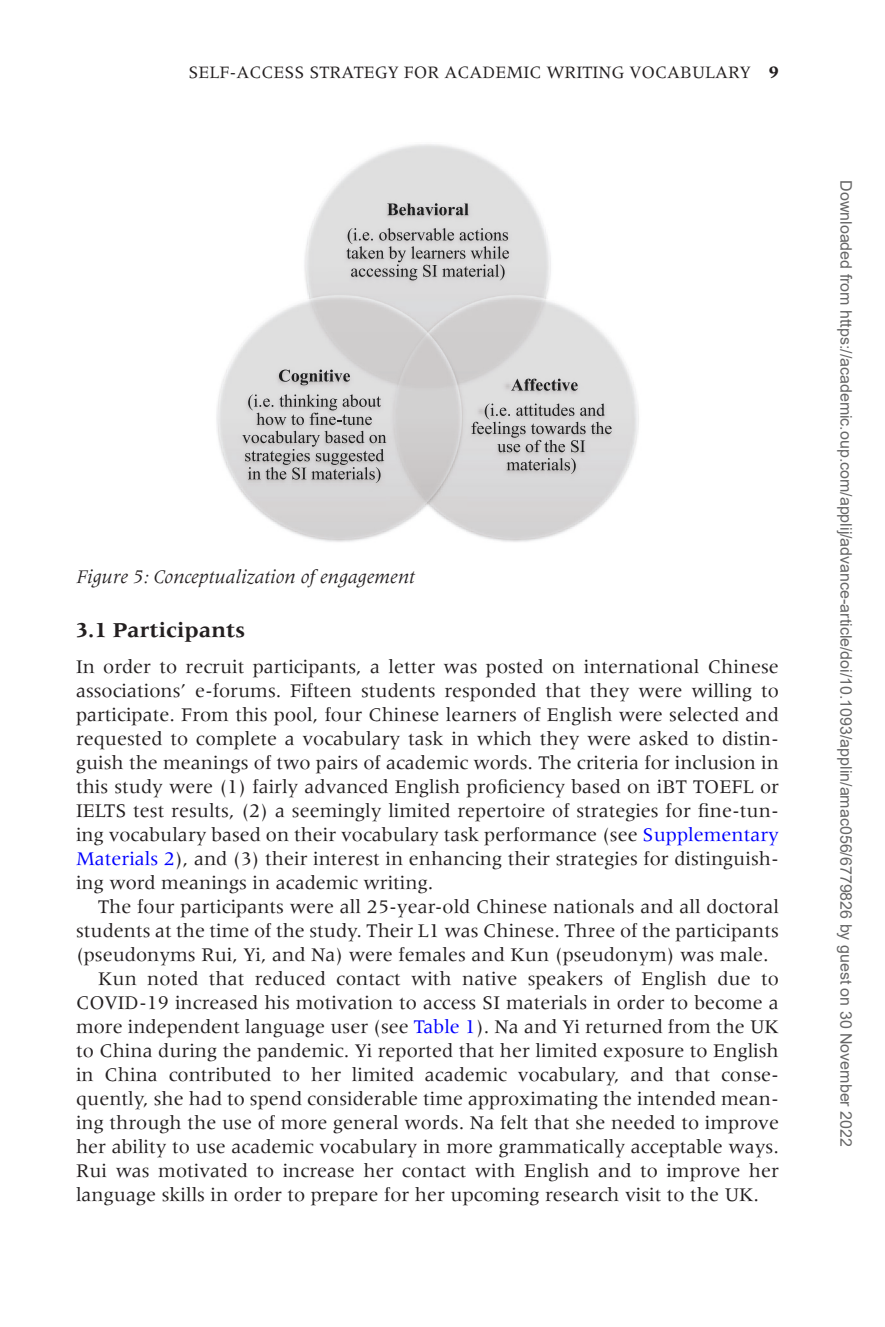
<style>
.page{position:relative;width:885px;height:1327px;background:#fff}
.page>*{position:absolute;margin:0;border:0;box-sizing:border-box;transform-origin:0 0}
.HeadB{font:700 22px "Meridien LT Std";color:#231f20}
.TextInd{font:20px/24px "Meridien LT Std";color:#231f20;text-align:justify}
.Text{font:20px/24px "Meridien LT Std";color:#231f20;text-align:justify}
.FigCapt{font:italic 20px "Meridien LT Std";color:#231f20}
.t1{font:18px "Meridien LT Std";color:#231f20}
.t2{font:16px "Arial";color:#666}
.s1{font-weight:700}
.s2{color:#00f}
</style>
<div class="page">
<img style="left:216px;top:144px;width:423px;height:398px">
<svg style="left:387px;top:203px;width:81px;height:12px"></svg>
<svg style="left:346px;top:228px;width:163px;height:52px;background:#b8b8b8"></svg>
<svg style="left:511px;top:379px;width:66px;height:12px"></svg>
<svg style="left:471px;top:403px;width:140px;height:49px;background:#bbbabb"></svg>
<svg style="left:506px;top:458px;width:69px;height:16px"></svg>
<svg style="left:279px;top:369px;width:71px;height:16px"></svg>
<svg style="left:248px;top:394px;width:133px;height:31px;background:#b7b6b7"></svg>
<svg style="left:242px;top:431px;width:144px;height:52px;background:#b4b3b3"></svg>
<p class="t1" style="left:188px;top:62px;width:592px">SELF-ACCESS STRATEGY FOR ACADEMIC WRITING VOCABULARY <span class="s1">9</span></p>
<p class="FigCapt" style="left:76px;top:566px;width:340px">Figure 5: Conceptualization of engagement</p>
<h3 class="HeadB" style="left:76px;top:617px;width:171px">3.1 Participants</h3>
<p class="Text" style="left:76px;top:654px;width:704px">In order to recruit participants, a letter was posted on international Chinese associations’ e-forums. Fifteen students responded that they were willing to participate. From this pool, four Chinese learners of English were selected and requested to complete a vocabulary task in which they were asked to distin&shy;guish the meanings of two pairs of academic words. The criteria for inclusion in this study were (1) fairly advanced English proficiency based on iBT TOEFL or IELTS test results, (2) a seemingly limited repertoire of strategies for fine-tun&shy;ing vocabulary based on their vocabulary task performance (see <span class="s2">Supplementary Materials 2</span>), and (3) their interest in enhancing their strategies for distinguish&shy;ing word meanings in academic writing.</p>
<p class="TextInd" style="left:76px;top:894px;width:704px;text-indent:22px">The four participants were all 25-year-old Chinese nationals and all doctoral students at the time of the study. Their L1 was Chinese. Three of the participants (pseudonyms Rui, Yi, and Na) were females and Kun (pseudonym) was male.</p>
<p class="TextInd" style="left:76px;top:966px;width:704px;text-indent:22px">Kun noted that reduced contact with native speakers of English due to COVID-19 increased his motivation to access SI materials in order to become a more independent language user (see <span class="s2">Table 1</span>). Na and Yi returned from the UK to China during the pandemic. Yi reported that her limited exposure to English in China contributed to her limited academic vocabulary, and that conse&shy;quently, she had to spend considerable time approximating the intended mean&shy;ing through the use of more general words. Na felt that she needed to improve her ability to use academic vocabulary in more grammatically acceptable ways.<br>Rui was motivated to increase her contact with English and to improve her language skills in order to prepare for her upcoming research visit to the UK.</p>
<p class="t2" style="left:852px;top:180px;width:968px;rotate:90deg">Downloaded from https://academic.oup.com/applij/advance-article/doi/10.1093/applin/amac056/6779826 by guest on 30 November 2022</p>
</div>
